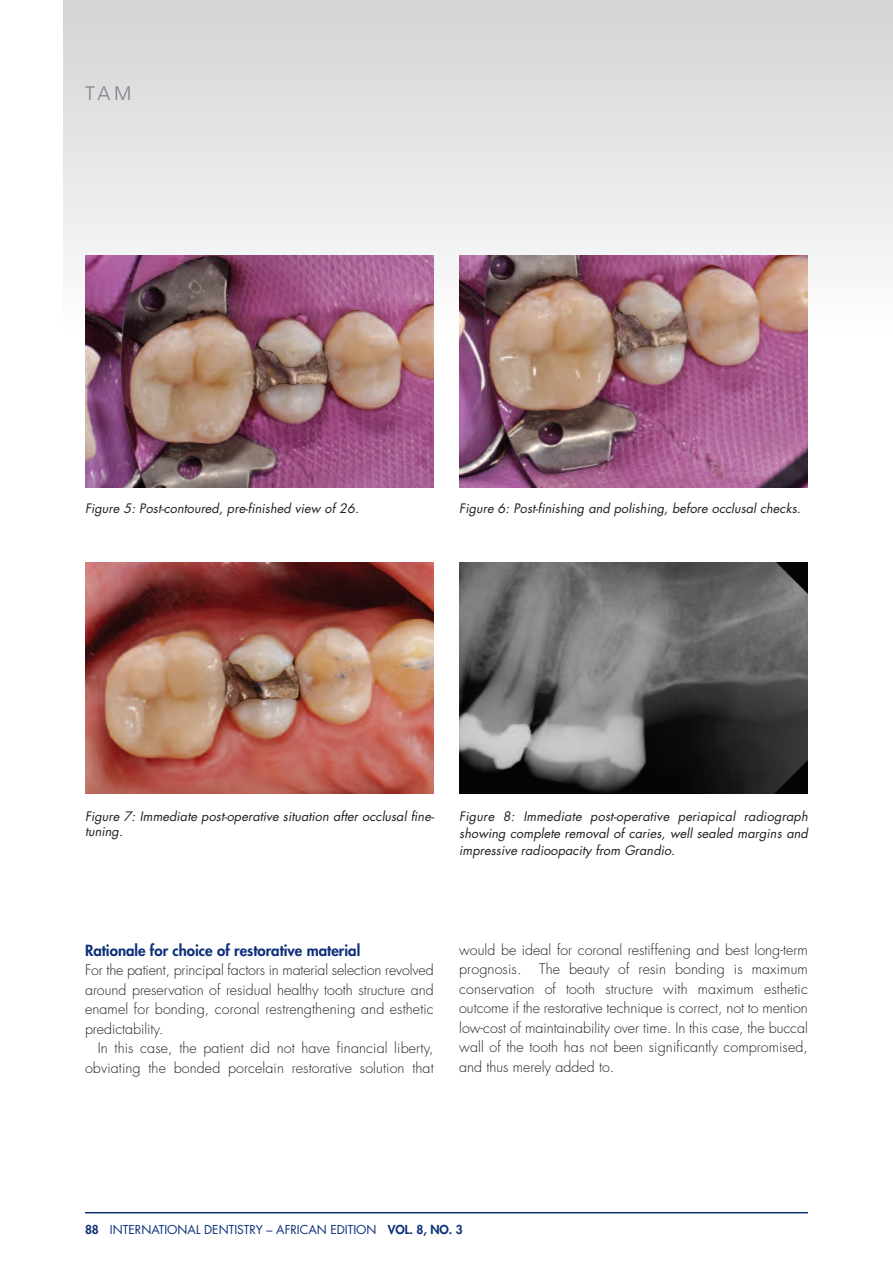
<style>
.page{position:relative;width:893px;height:1263px;background:#fff}
.page>*{position:absolute;margin:0;border:0;box-sizing:border-box;transform-origin:0 0}
.t1{font:300 19.5px "Frutiger";color:#808285}
.t2{font:800 15px "Futura";color:#0d3079}
.t3{font:300 14.25px/19.5px "Futura";letter-spacing:.01em;color:#231f20;text-align:justify}
.t4{font:italic 12.75px/16.6px "Futura";letter-spacing:.005em;color:#231f20}
.t5{font:12px "Futura";color:#0d3079}
.s1{font-weight:800}
</style>
<div class="page">
<div style="left:64px;top:0;width:829px;height:334px;background:linear-gradient(to bottom,#d2d3d6,#fdfdfe)"></div>
<hr style="left:85px;top:1212px;width:723px;height:1px;background:#0d3079">
<img style="left:85px;top:563px;width:349px;height:231px">
<img style="left:459px;top:563px;width:349px;height:231px">
<img style="left:86px;top:255px;width:348px;height:233px">
<img style="left:459px;top:255px;width:349px;height:233px">
<h1 class="t1" style="left:85px;top:85px;width:48px">TAM</h1>
<p class="t4" style="left:85px;top:501px;width:275px">Figure 5: Post-contoured, pre-finished view of 26.</p>
<p class="t4" style="left:459px;top:501px;width:343px">Figure 6: Post-finishing and polishing, before occlusal checks.</p>
<p class="t4" style="left:85px;top:810px;width:351px;line-height:15px">Figure 7: Immediate post-operative situation after occlusal fine&shy;tuning.</p>
<p class="t4" style="left:459px;top:809px;width:350px;text-align:justify">Figure 8: Immediate post-operative periapical radiograph showing complete removal of caries, well sealed margins and impressive radioopacity from Grandio.</p>
<p class="t2" style="left:85px;top:943px;width:277px">Rationale for choice of restorative material</p>
<p class="t3" style="left:85px;top:961px;width:350px">For the patient, principal factors in material selection revolved around preservation of residual healthy tooth structure and enamel for bonding, coronal restrengthening and esthetic predictability.</p>
<p class="t3" style="left:85px;top:1039px;width:350px;text-align:right">In this case, the patient did not have financial liberty, obviating the bonded porcelain restorative solution that</p>
<p class="t3" style="left:459px;top:941px;width:350px">would be ideal for coronal restiffening and best long-term prognosis. The beauty of resin bonding is maximum conservation of tooth structure with maximum esthetic outcome if the restorative technique is correct, not to mention low-cost of maintainability over time. In this case, the buccal wall of the tooth has not been significantly compromised, and thus merely added to.</p>
<p class="t5" style="left:85px;top:1224px;width:379px"><span class="s1">88</span> INTERNATIONAL DENTISTRY – AFRICAN EDITION <span class="s1">VOL. 8, NO. 3</span></p>
</div>
